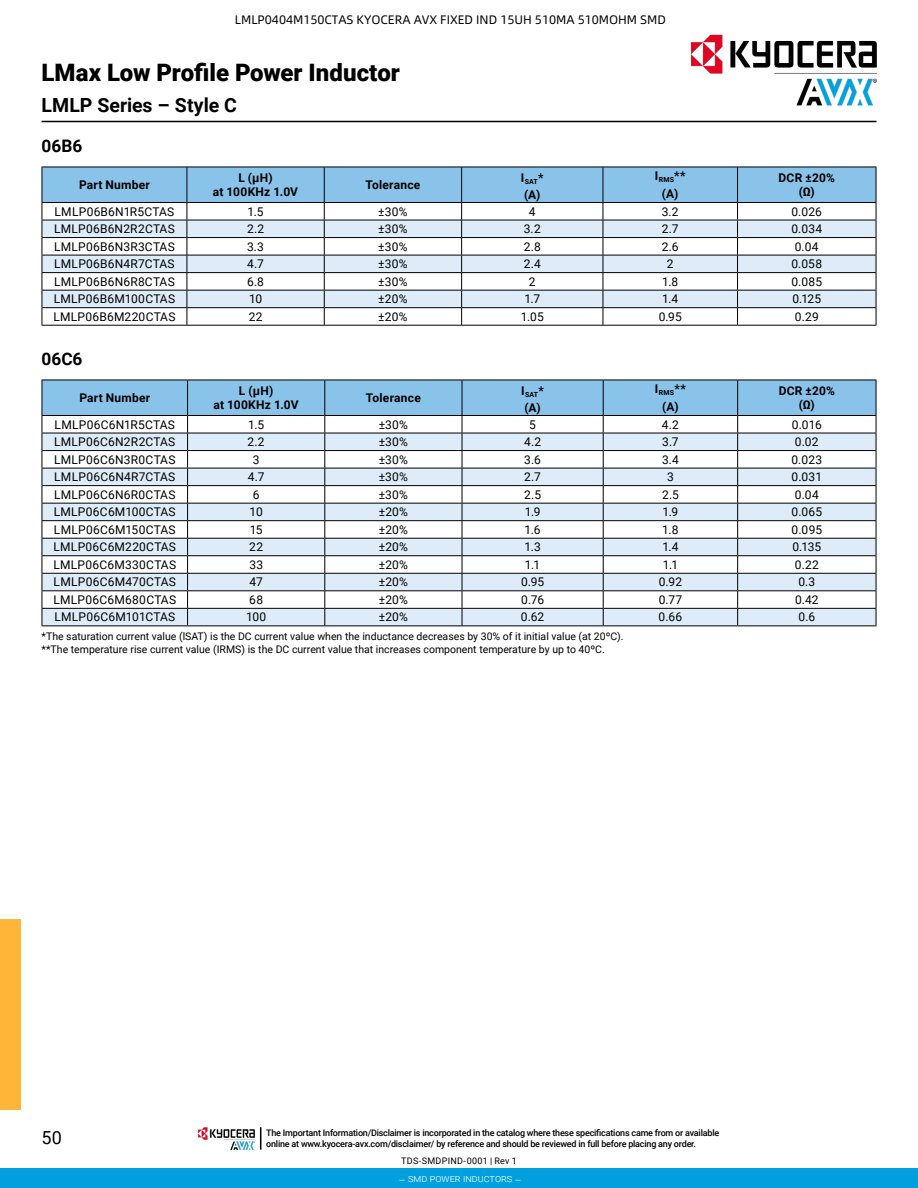
<style>
.page{position:relative;width:918px;height:1188px;background:#fff}
.page>*{position:absolute;margin:0;border:0;box-sizing:border-box;transform-origin:0 0}
.t1{font:900 24px "Roboto";color:#000}
.t2{font:700 19.5px "Roboto";color:#000}
.t3{font:18px "Roboto";color:#000}
.t4{font:700 17.25px "Roboto";color:#000}
.t5{font:12.3px "Alibaba Pu Hui Ti 3 55 Regular";letter-spacing:-.005em;color:#000}
.t6{font:12px "Roboto";letter-spacing:.02em;color:#000}
.t7{font:700 12px/14.4px "Roboto";letter-spacing:.02em;color:#000;text-align:center}
.t8{font:10.5px/12.6px "Roboto";color:#000}
.t9{font:300 10.5px "Roboto";color:#fff}
.t10{font:500 9px/10.8px "Roboto";letter-spacing:-.025em;color:#000}
.t11{font:9px "Roboto";letter-spacing:.03em;color:#000}
.t12{font:700 7.05px "Roboto";letter-spacing:-.01em;color:#000}
</style>
<div class="page">
<hr style="left:42px;top:121px;width:834px;height:1px;background:#000">
<div style="left:0;top:919px;width:21px;height:191px;background:#feb538"></div>
<hr style="left:462px;top:325px;width:141px;height:1px;background:#000">
<svg style="left:42px;top:167px;width:835px;height:158px"></svg>
<hr style="left:42px;top:325px;width:145px;height:1px;background:#000">
<hr style="left:187px;top:325px;width:137px;height:1px;background:#000">
<hr style="left:324px;top:325px;width:138px;height:1px;background:#000">
<hr style="left:603px;top:325px;width:135px;height:1px;background:#000">
<hr style="left:738px;top:325px;width:138px;height:1px;background:#000">
<hr style="left:462px;top:625px;width:141px;height:1px;background:#000">
<svg style="left:42px;top:380px;width:835px;height:245px"></svg>
<hr style="left:42px;top:625px;width:146px;height:1px;background:#000">
<hr style="left:188px;top:625px;width:137px;height:1px;background:#000">
<hr style="left:325px;top:625px;width:137px;height:1px;background:#000">
<hr style="left:603px;top:625px;width:135px;height:1px;background:#000">
<hr style="left:738px;top:625px;width:138px;height:1px;background:#000">
<img style="left:669px;top:34px;width:208px;height:87px">
<div style="left:0;top:1169px;width:918px;height:19px;background:#00a0df"></div>
<img style="left:198px;top:1127px;width:57px;height:23px">
<svg style="left:260px;top:1127px;width:1px;height:23px"></svg>
<p class="t5" style="left:235px;top:11px;width:433px">LMLP0404M150CTAS KYOCERA AVX FIXED IND 15UH 510MA 510MOHM SMD</p>
<h1 class="t1" style="left:42px;top:56px;width:360px">LMax Low Profile Power Inductor</h1>
<h2 class="t2" style="left:42px;top:92px;width:197px">LMLP Series – Style C</h2>
<h3 class="t4" style="left:42px;top:133px;width:42px">06B6</h3>
<p class="t7" style="left:79px;top:177px;width:72px">Part Number</p>
<p class="t7" style="left:213px;top:170px;width:87px">L (μH)<br>at 100KHz 1.0V</p>
<p class="t7" style="left:366px;top:177px;width:56px">Tolerance</p>
<p class="t12" style="left:521px;top:177px;width:24px"><sup>I</sup>SAT<sup>*</sup></p>
<p class="t7" style="left:524px;top:187px;width:18px">(A)</p>
<p class="t7" style="left:655px;top:166px;width:32px;line-height:18px">I<sub>RMS</sub>** (A)</p>
<p class="t7" style="left:779px;top:170px;width:58px">DCR ±20% (Ω)</p>
<p class="t6" style="left:55px;top:203px;width:121px">LMLP06B6N1R5CTAS</p>
<p class="t6" style="left:248px;top:203px;width:18px">1.5</p>
<p class="t6" style="left:378px;top:203px;width:31px">±30%</p>
<p class="t6" style="left:529px;top:203px;width:8px">4</p>
<p class="t6" style="left:662px;top:203px;width:18px">3.2</p>
<p class="t6" style="left:791px;top:203px;width:32px">0.026</p>
<p class="t6" style="left:54px;top:220px;width:122px">LMLP06B6N2R2CTAS</p>
<p class="t6" style="left:247px;top:220px;width:19px">2.2</p>
<p class="t6" style="left:378px;top:220px;width:31px">±30%</p>
<p class="t6" style="left:524px;top:220px;width:18px">3.2</p>
<p class="t6" style="left:662px;top:220px;width:18px">2.7</p>
<p class="t6" style="left:791px;top:220px;width:32px">0.034</p>
<p class="t6" style="left:54px;top:238px;width:122px">LMLP06B6N3R3CTAS</p>
<p class="t6" style="left:247px;top:238px;width:18px">3.3</p>
<p class="t6" style="left:378px;top:238px;width:31px">±30%</p>
<p class="t6" style="left:524px;top:238px;width:19px">2.8</p>
<p class="t6" style="left:662px;top:238px;width:18px">2.6</p>
<p class="t6" style="left:795px;top:238px;width:25px">0.04</p>
<p class="t6" style="left:54px;top:255px;width:122px">LMLP06B6N4R7CTAS</p>
<p class="t6" style="left:247px;top:255px;width:18px">4.7</p>
<p class="t6" style="left:378px;top:255px;width:31px">±30%</p>
<p class="t6" style="left:524px;top:255px;width:19px">2.4</p>
<p class="t6" style="left:667px;top:255px;width:8px">2</p>
<p class="t6" style="left:791px;top:255px;width:32px">0.058</p>
<p class="t6" style="left:54px;top:273px;width:122px">LMLP06B6N6R8CTAS</p>
<p class="t6" style="left:247px;top:273px;width:18px">6.8</p>
<p class="t6" style="left:378px;top:273px;width:31px">±30%</p>
<p class="t6" style="left:529px;top:273px;width:8px">2</p>
<p class="t6" style="left:662px;top:273px;width:18px">1.8</p>
<p class="t6" style="left:791px;top:273px;width:32px">0.085</p>
<p class="t6" style="left:54px;top:291px;width:123px">LMLP06B6M100CTAS</p>
<p class="t6" style="left:249px;top:291px;width:15px">10</p>
<p class="t6" style="left:378px;top:291px;width:31px">±20%</p>
<p class="t6" style="left:524px;top:291px;width:17px">1.7</p>
<p class="t6" style="left:662px;top:291px;width:18px">1.4</p>
<p class="t6" style="left:792px;top:291px;width:30px">0.125</p>
<p class="t6" style="left:53px;top:308px;width:124px">LMLP06B6M220CTAS</p>
<p class="t6" style="left:249px;top:308px;width:15px">22</p>
<p class="t6" style="left:378px;top:308px;width:31px">±20%</p>
<p class="t6" style="left:521px;top:308px;width:25px">1.05</p>
<p class="t6" style="left:659px;top:308px;width:25px">0.95</p>
<p class="t6" style="left:795px;top:308px;width:25px">0.29</p>
<h3 class="t4" style="left:42px;top:346px;width:42px">06C6</h3>
<p class="t7" style="left:79px;top:390px;width:72px">Part Number</p>
<p class="t7" style="left:214px;top:383px;width:87px">L (μH)<br>at 100KHz 1.0V</p>
<p class="t7" style="left:366px;top:390px;width:56px">Tolerance</p>
<p class="t7" style="left:655px;top:379px;width:32px;line-height:18px">I<sub>RMS</sub>** (A)</p>
<p class="t7" style="left:779px;top:383px;width:58px">DCR ±20% (Ω)</p>
<p class="t12" style="left:521px;top:390px;width:24px"><sup>I</sup>SAT<sup>*</sup></p>
<p class="t7" style="left:524px;top:400px;width:18px">(A)</p>
<p class="t6" style="left:55px;top:416px;width:122px">LMLP06C6N1R5CTAS</p>
<p class="t6" style="left:248px;top:416px;width:18px">1.5</p>
<p class="t6" style="left:379px;top:416px;width:31px">±30%</p>
<p class="t6" style="left:529px;top:416px;width:8px">5</p>
<p class="t6" style="left:662px;top:416px;width:19px">4.2</p>
<p class="t6" style="left:792px;top:416px;width:31px">0.016</p>
<p class="t6" style="left:54px;top:433px;width:123px">LMLP06C6N2R2CTAS</p>
<p class="t6" style="left:248px;top:433px;width:19px">2.2</p>
<p class="t6" style="left:379px;top:433px;width:31px">±30%</p>
<p class="t6" style="left:524px;top:433px;width:19px">4.2</p>
<p class="t6" style="left:662px;top:433px;width:18px">3.7</p>
<p class="t6" style="left:795px;top:433px;width:25px">0.02</p>
<p class="t6" style="left:54px;top:451px;width:123px">LMLP06C6N3R0CTAS</p>
<p class="t6" style="left:253px;top:451px;width:8px">3</p>
<p class="t6" style="left:379px;top:451px;width:31px">±30%</p>
<p class="t6" style="left:524px;top:451px;width:18px">3.6</p>
<p class="t6" style="left:662px;top:451px;width:18px">3.4</p>
<p class="t6" style="left:791px;top:451px;width:32px">0.023</p>
<p class="t6" style="left:54px;top:468px;width:123px">LMLP06C6N4R7CTAS</p>
<p class="t6" style="left:248px;top:468px;width:18px">4.7</p>
<p class="t6" style="left:379px;top:468px;width:31px">±30%</p>
<p class="t6" style="left:524px;top:468px;width:18px">2.7</p>
<p class="t6" style="left:667px;top:468px;width:8px">3</p>
<p class="t6" style="left:792px;top:468px;width:32px">0.031</p>
<p class="t6" style="left:54px;top:486px;width:123px">LMLP06C6N6R0CTAS</p>
<p class="t6" style="left:253px;top:486px;width:8px">6</p>
<p class="t6" style="left:379px;top:486px;width:31px">±30%</p>
<p class="t6" style="left:524px;top:486px;width:18px">2.5</p>
<p class="t6" style="left:662px;top:486px;width:18px">2.5</p>
<p class="t6" style="left:795px;top:486px;width:25px">0.04</p>
<p class="t6" style="left:54px;top:504px;width:123px">LMLP06C6M100CTAS</p>
<p class="t6" style="left:250px;top:504px;width:15px">10</p>
<p class="t6" style="left:379px;top:504px;width:31px">±20%</p>
<p class="t6" style="left:525px;top:504px;width:17px">1.9</p>
<p class="t6" style="left:663px;top:504px;width:17px">1.9</p>
<p class="t6" style="left:792px;top:504px;width:32px">0.065</p>
<p class="t6" style="left:54px;top:521px;width:123px">LMLP06C6M150CTAS</p>
<p class="t6" style="left:250px;top:521px;width:14px">15</p>
<p class="t6" style="left:379px;top:521px;width:31px">±20%</p>
<p class="t6" style="left:525px;top:521px;width:18px">1.6</p>
<p class="t6" style="left:662px;top:521px;width:18px">1.8</p>
<p class="t6" style="left:792px;top:521px;width:32px">0.095</p>
<p class="t6" style="left:53px;top:539px;width:124px">LMLP06C6M220CTAS</p>
<p class="t6" style="left:249px;top:539px;width:15px">22</p>
<p class="t6" style="left:379px;top:539px;width:31px">±20%</p>
<p class="t6" style="left:524px;top:539px;width:18px">1.3</p>
<p class="t6" style="left:662px;top:539px;width:18px">1.4</p>
<p class="t6" style="left:792px;top:539px;width:30px">0.135</p>
<p class="t6" style="left:53px;top:556px;width:124px">LMLP06C6M330CTAS</p>
<p class="t6" style="left:249px;top:556px;width:15px">33</p>
<p class="t6" style="left:379px;top:556px;width:31px">±20%</p>
<p class="t6" style="left:525px;top:556px;width:17px">1.1</p>
<p class="t6" style="left:663px;top:556px;width:17px">1.1</p>
<p class="t6" style="left:795px;top:556px;width:26px">0.22</p>
<p class="t6" style="left:54px;top:574px;width:124px">LMLP06C6M470CTAS</p>
<p class="t6" style="left:249px;top:574px;width:15px">47</p>
<p class="t6" style="left:379px;top:574px;width:31px">±20%</p>
<p class="t6" style="left:521px;top:574px;width:25px">0.95</p>
<p class="t6" style="left:659px;top:574px;width:25px">0.92</p>
<p class="t6" style="left:798px;top:574px;width:18px">0.3</p>
<p class="t6" style="left:53px;top:591px;width:124px">LMLP06C6M680CTAS</p>
<p class="t6" style="left:249px;top:591px;width:15px">68</p>
<p class="t6" style="left:379px;top:591px;width:31px">±20%</p>
<p class="t6" style="left:521px;top:591px;width:24px">0.76</p>
<p class="t6" style="left:659px;top:591px;width:25px">0.77</p>
<p class="t6" style="left:795px;top:591px;width:25px">0.42</p>
<p class="t6" style="left:54px;top:609px;width:122px">LMLP06C6M101CTAS</p>
<p class="t6" style="left:246px;top:609px;width:22px">100</p>
<p class="t6" style="left:379px;top:609px;width:31px">±20%</p>
<p class="t6" style="left:521px;top:609px;width:25px">0.62</p>
<p class="t6" style="left:659px;top:609px;width:25px">0.66</p>
<p class="t6" style="left:799px;top:609px;width:18px">0.6</p>
<p class="t8" style="left:42px;top:630px;width:584px">*The saturation current value (lSAT) is the DC current value when the inductance decreases by 30% of it initial value (at 20ºC). **The temperature rise current value (IRMS) is the DC current value that increases component temperature by up to 40ºC.</p>
<h3 class="t3" style="left:42px;top:1125px;width:22px">50</h3>
<p class="t10" style="left:266px;top:1127px;width:455px">The Important Information/Disclaimer is incorporated in the catalog where these specifications came from or available online at www.kyocera-avx.com/disclaimer/ by reference and should be reviewed in full before placing any order.</p>
<p class="t11" style="left:401px;top:1155px;width:117px">TDS-SMDPIND-0001 | Rev 1</p>
<p class="t9" style="left:399px;top:1171px;width:124px">– SMD POWER INDUCTORS –</p>
</div>
